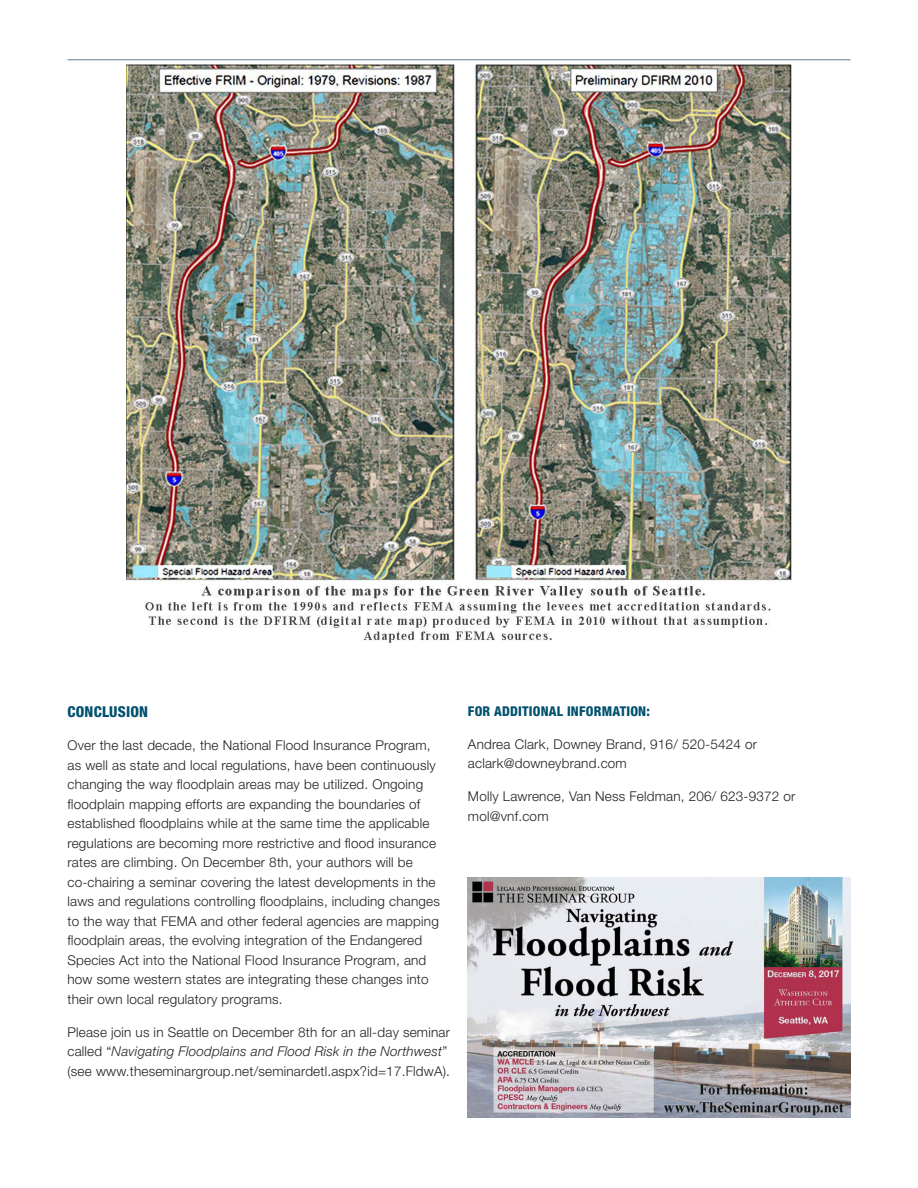
<style>
.page{position:relative;width:918px;height:1188px;background:#fff}
.page>*{position:absolute;margin:0;border:0;box-sizing:border-box;transform-origin:0 0}
.BodySubhead{font:800 condensed 15px "Helvetica Neue LT Std";letter-spacing:.015em;color:#01506d}
.BodySubhead-2{font:300 13.5px/19.5px "Helvetica Neue LT Std";letter-spacing:.015em;color:#231f20}
.BodySubhead-3{font:800 condensed 13.5px "Helvetica Neue LT Std";letter-spacing:.015em;color:#01506d}
.s1{font-style:italic}
</style>
<div class="page">
<img style="left:127px;top:65px;width:664px;height:580px">
<hr style="left:67px;top:59px;width:783px;height:1px;background:#637b8a">
<img style="left:468px;top:877px;width:382px;height:240px">
<p class="BodySubhead" style="left:67px;top:702px;width:82px">CONCLUSION</p>
<p class="BodySubhead-2" style="left:67px;top:735px;width:374px">Over the last decade, the National Flood Insurance Program, as well as state and local regulations, have been continuously changing the way floodplain areas may be utilized. Ongoing floodplain mapping efforts are expanding the boundaries of established floodplains while at the same time the applicable regulations are becoming more restrictive and flood insurance rates are climbing. On December 8th, your authors will be co-chairing a seminar covering the latest developments in the laws and regulations controlling floodplains, including changes to the way that FEMA and other federal agencies are mapping floodplain areas, the evolving integration of the Endangered Species Act into the National Flood Insurance Program, and how some western states are integrating these changes into their own local regulatory programs.</p>
<p class="BodySubhead-2" style="left:67px;top:1022px;width:384px">Please join us in Seattle on December 8th for an all-day seminar called “<span class="s1">Navigating Floodplains and Flood Risk in the Northwest</span>” (see www.theseminargroup.net/seminardetl.aspx?id=17.FldwA).</p>
<p class="BodySubhead-3" style="left:468px;top:703px;width:184px">FOR ADDITIONAL INFORMATION:</p>
<p class="BodySubhead-2" style="left:468px;top:734px;width:291px">Andrea Clark, Downey Brand, 916/ 520-5424 or aclark@downeybrand.com</p>
<p class="BodySubhead-2" style="left:468px;top:787px;width:329px">Molly Lawrence, Van Ness Feldman, 206/ 623-9372 or mol@vnf.com</p>
</div>
